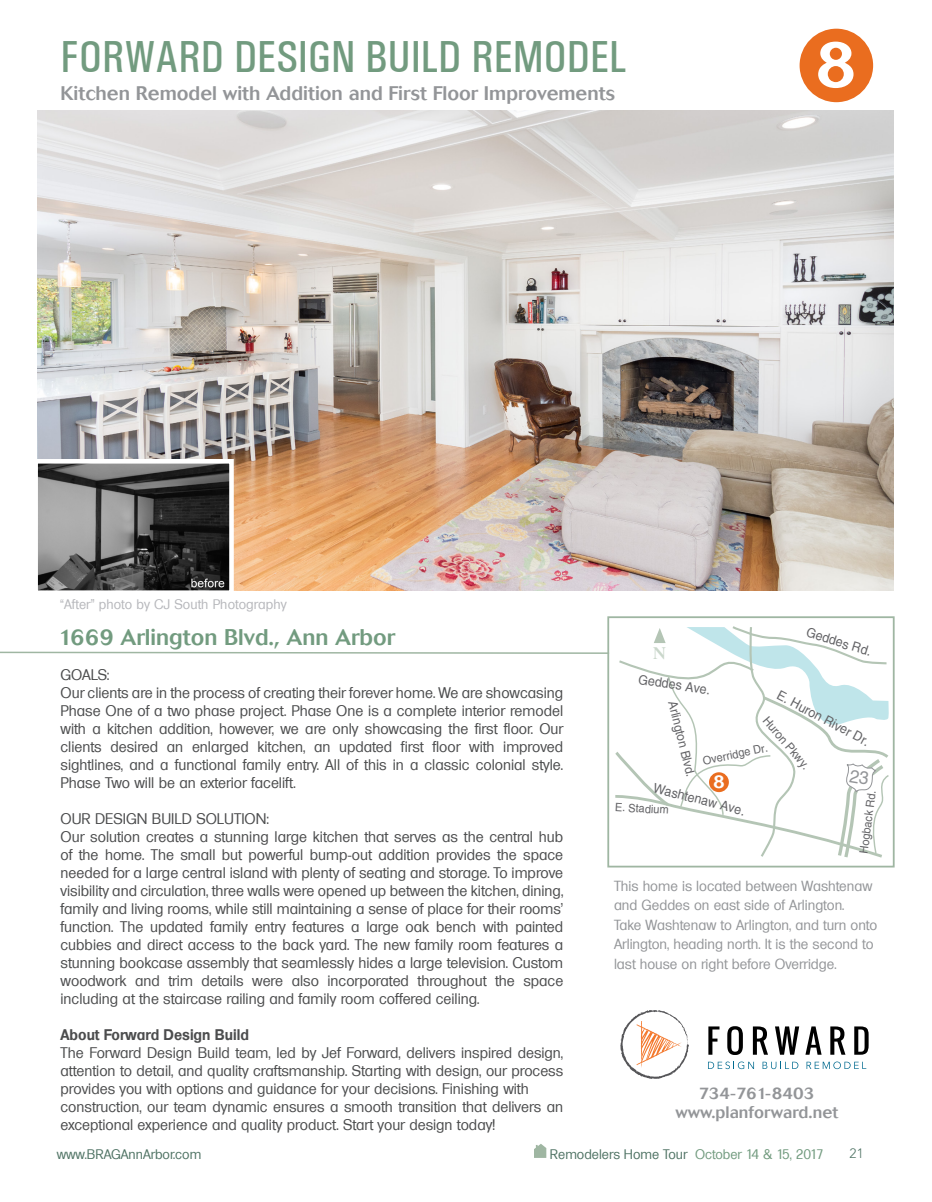
<style>
.page{position:relative;width:932px;height:1202px;background:#fff}
.page>*{position:absolute;margin:0;border:0;box-sizing:border-box;transform-origin:0 0}
.t1{font:500 64.5px "Cosmos";color:#fff}
.t2{font:500 condensed 45px "Univers";color:#729b7f}
.t3{font:500 22.5px "Cosmos";color:#729b7f}
.t4{font:700 20.25px "Perpetua";color:#cad7cb;scale:.95 1}
.t5{font:500 19.5px "Cosmos";color:#939598}
.t6{font:500 18.15px "Cosmos";color:#fff}
.t7{font:500 16.5px/19.5px "Cosmos";color:#939598;text-align:center}
.t8{font:15px/18px "Formula";color:#4b4c4d}
.t9{font:600 15px "Formula";color:#4b4c4d}
.t10{font:14.25px/19.5px "Formula";color:#939598}
.t11{font:13.5px "Formula";color:#4f7364}
.t12{font:13.5px "Formula";letter-spacing:.01em;color:#b6b7bb}
.t13{font:300 13.5px "Avenir LT Std";color:#4f7364}
.t14{font:13.2px "Helvetica";color:#636366;scale:.95 1}
.t15{font:12.6px "Helvetica";color:#636366;scale:.95 1}
.t16{font:12px "Helvetica";color:#636366;scale:.95 1}
.t17{font:11.55px "Helvetica";color:#636366;scale:.95 1}
.s1{color:#729b7f}
</style>
<div class="page">
<svg style="left:534px;top:1144px;width:12px;height:13px"></svg>
<svg style="left:620px;top:1010px;width:69px;height:69px"></svg>
<svg style="left:708px;top:1061px;width:46px;height:8px"></svg>
<svg style="left:762px;top:1061px;width:36px;height:8px"></svg>
<svg style="left:806px;top:1061px;width:60px;height:8px"></svg>
<svg style="left:708px;top:1026px;width:11px;height:28px"></svg>
<svg style="left:727px;top:1026px;width:15px;height:29px"></svg>
<svg style="left:752px;top:1026px;width:16px;height:28px"></svg>
<svg style="left:775px;top:1026px;width:24px;height:28px"></svg>
<svg style="left:805px;top:1026px;width:16px;height:28px"></svg>
<svg style="left:830px;top:1026px;width:15px;height:28px"></svg>
<svg style="left:854px;top:1026px;width:14px;height:28px"></svg>
<div style="left:799px;top:29px;width:74px;height:73px;background:#ea6d1f;border-radius:50%"></div>
<img style="left:38px;top:111px;width:855px;height:479px">
<img style="left:39px;top:465px;width:189px;height:124px">
<div style="left:33px;top:459px;width:201px;height:136px;border:5px solid #fff"></div>
<svg style="left:0;top:616px;width:895px;height:252px"></svg>
<h2 class="t2" style="left:61px;top:30px;width:567px">FORWARD DESIGN BUILD REMODEL</h2>
<h3 class="t5" style="left:61px;top:82px;width:556px">Kitchen Remodel with Addition and First Floor Improvements</h3>
<h1 class="t1" style="left:815px;top:27px;width:43px">8</h1>
<p class="t12" style="left:60px;top:596px;width:228px">“After” photo by CJ South Photography</p>
<h3 class="t3" style="left:58px;top:624px;width:338px">1669 Arlington Blvd., Ann Arbor</h3>
<p class="t8" style="left:61px;top:665px;width:504px">GOALS:<br>Our clients are in the process of creating their forever home. We are showcasing Phase One of a two phase project. Phase One is a complete interior remodel with a kitchen addition, however, we are only showcasing the first floor. Our clients desired an enlarged kitchen, an updated first floor with improved sightlines, and a functional family entry. All of this in a classic colonial style.<br>Phase Two will be an exterior facelift.</p>
<p class="t8" style="left:61px;top:809px;width:504px">OUR DESIGN BUILD SOLUTION:<br>Our solution creates a stunning large kitchen that serves as the central hub of the home. The small but powerful bump-out addition provides the space needed for a large central island with plenty of seating and storage. To improve visibility and circulation, three walls were opened up between the kitchen, dining, family and living rooms, while still maintaining a sense of place for their rooms’ function. The updated family entry features a large oak bench with painted cubbies and direct access to the back yard. The new family room features a stunning bookcase assembly that seamlessly hides a large television. Custom woodwork and trim details were also incorporated throughout the space including at the staircase railing and family room coffered ceiling.</p>
<p class="t9" style="left:61px;top:1025px;width:190px">About Forward Design Build</p>
<p class="t8" style="left:61px;top:1043px;width:504px">The Forward Design Build team, led by Jef Forward, delivers inspired design, attention to detail, and quality craftsmanship. Starting with design, our process provides you with options and guidance for your decisions. Finishing with construction, our team dynamic ensures a smooth transition that delivers an exceptional experience and quality product. Start your design today!</p>
<p class="t14" style="left:809px;top:624px;width:72px;rotate:17deg">Geddes Rd.</p>
<p class="t14" style="left:781px;top:687px;width:110px;rotate:28deg">E. Huron River Dr.</p>
<h3 class="t4" style="left:653px;top:640px;width:15px">N</h3>
<p class="t14" style="left:639px;top:671px;width:78px;rotate:8deg">Geddes Ave.</p>
<p class="t15" style="left:679px;top:699px;width:83px;rotate:76deg">Arlington Blvd.</p>
<p class="t16" style="left:771px;top:713px;width:70px;rotate:50deg">Huron Pkwy.</p>
<p class="t17" style="left:701px;top:754px;width:71px;rotate:-12deg">Overridge Dr.</p>
<p class="t6" style="left:713px;top:771px;width:13px">8</p>
<p class="t14" style="left:655px;top:779px;width:101px;rotate:15deg">Washtenaw Ave.</p>
<p class="t17" style="left:856px;top:852px;width:68px;rotate:-82deg">Hogback Rd.</p>
<p class="t17" style="left:615px;top:800px;width:58px;rotate:3deg">E. Stadium</p>
<p class="t10" style="left:614px;top:875px;width:265px">This home is located between Washtenaw and Geddes on east side of Arlington.<br>Take Washtenaw to Arlington, and turn onto Arlington, heading north. It is the second to last house on right before Overridge.</p>
<p class="t7" style="left:675px;top:1083px;width:164px">734-761-8403 www.planforward.net</p>
<p class="t11" style="left:57px;top:1145px;width:146px">www.BRAGAnnArbor.com</p>
<p class="t11" style="left:550px;top:1145px;width:275px">Remodelers Home Tour <span class="s1">October 14 &amp; 15, 2017</span></p>
<p class="t13" style="left:849px;top:1145px;width:16px">21</p>
</div>
